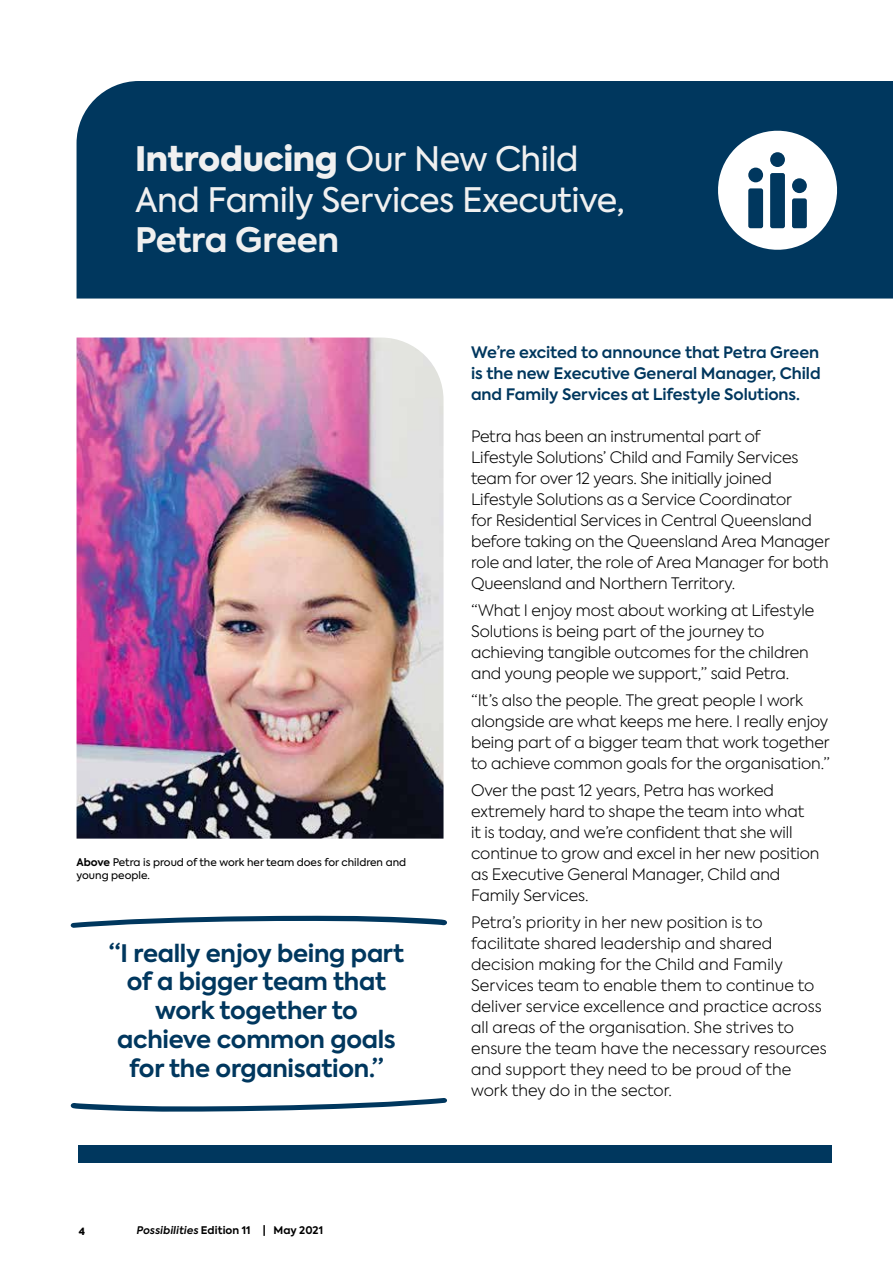
<style>
.page{position:relative;width:893px;height:1263px;background:#fff}
.page>*{position:absolute;margin:0;border:0;box-sizing:border-box;transform-origin:0 0}
.t1{font:33.6px/40.5px "Axiforma";letter-spacing:-.015em;color:#f0f0f0}
.t2{font:700 33.6px "Axiforma";letter-spacing:-.015em;color:#f0f0f0}
.t3{font:700 24px/28.8px "Axiforma";letter-spacing:-.01em;color:#00375e;text-align:center}
.t4{font:300 15.75px/21px "Axiforma";letter-spacing:-.005em;color:#000}
.t5{font:600 15.75px/21px "Axiforma";letter-spacing:-.005em;color:#00375e;text-align:justify}
.t6{font:10.5px/12.6px "Axiforma";color:#000}
.t7{font:700 10.5px "Axiforma";letter-spacing:.01em;color:#000}
.t8{font:900 10.05px "Axiforma";color:#000}
.s1{font-weight:900}
.s2{font-weight:700}
.s3{font-weight:600;font-style:italic}
</style>
<div class="page">
<img style="left:77px;top:338px;width:366px;height:500px">
<div style="left:77px;top:81px;width:816px;height:218px;background:#00375e"></div>
<div style="left:78px;top:1145px;width:753px;height:17px;background:#00375e"></div>
<svg style="left:71px;top:916px;width:376px;height:12px"></svg>
<svg style="left:70px;top:1098px;width:377px;height:14px"></svg>
<svg style="left:712px;top:125px;width:131px;height:131px"></svg>
<h1 class="t1" style="left:135px;top:139px;width:492px"><span class="s1">Introducing</span> Our New Child<br>And Family Services Executive,</h1>
<h1 class="t2" style="left:135px;top:217px;width:205px">Petra Green</h1>
<p class="t6" style="left:77px;top:856px;width:331px"><span class="s2">Above</span> Petra is proud of the work her team does for children and young people.</p>
<h2 class="t3" style="left:109px;top:939px;width:297px">“I really enjoy being part of a bigger team that work together to achieve common goals for the organisation.”</h2>
<p class="t8" style="left:79px;top:1224px;width:8px">4</p>
<p class="t7" style="left:136px;top:1223px;width:188px"><span class="s3">Possibilities</span> Edition 11 | May 2021</p>
<p class="t5" style="left:471px;top:342px;width:351px">We’re excited to announce that Petra Green is the new Executive General Manager, Child and Family Services at Lifestyle Solutions.</p>
<p class="t4" style="left:471px;top:426px;width:360px">Petra has been an instrumental part of<br>Lifestyle Solutions’ Child and Family Services team for over 12 years. She initially joined Lifestyle Solutions as a Service Coordinator<br>for Residential Services in Central Queensland before taking on the Queensland Area Manager role and later, the role of Area Manager for both Queensland and Northern Territory.</p>
<p class="t4" style="left:471px;top:600px;width:345px">“What I enjoy most about working at Lifestyle Solutions is being part of the journey to achieving tangible outcomes for the children and young people we support,” said Petra.</p>
<p class="t4" style="left:471px;top:690px;width:360px">“It’s also the people. The great people I work alongside are what keeps me here. I really enjoy being part of a bigger team that work together to achieve common goals for the organisation.”</p>
<p class="t4" style="left:471px;top:780px;width:350px">Over the past 12 years, Petra has worked extremely hard to shape the team into what<br>it is today, and we’re confident that she will continue to grow and excel in her new position as Executive General Manager, Child and Family Services.</p>
<p class="t4" style="left:471px;top:912px;width:357px">Petra’s priority in her new position is to facilitate shared leadership and shared decision making for the Child and Family Services team to enable them to continue to deliver service excellence and practice across all areas of the organisation. She strives to ensure the team have the necessary resources and support they need to be proud of the work they do in the sector.</p>
</div>
